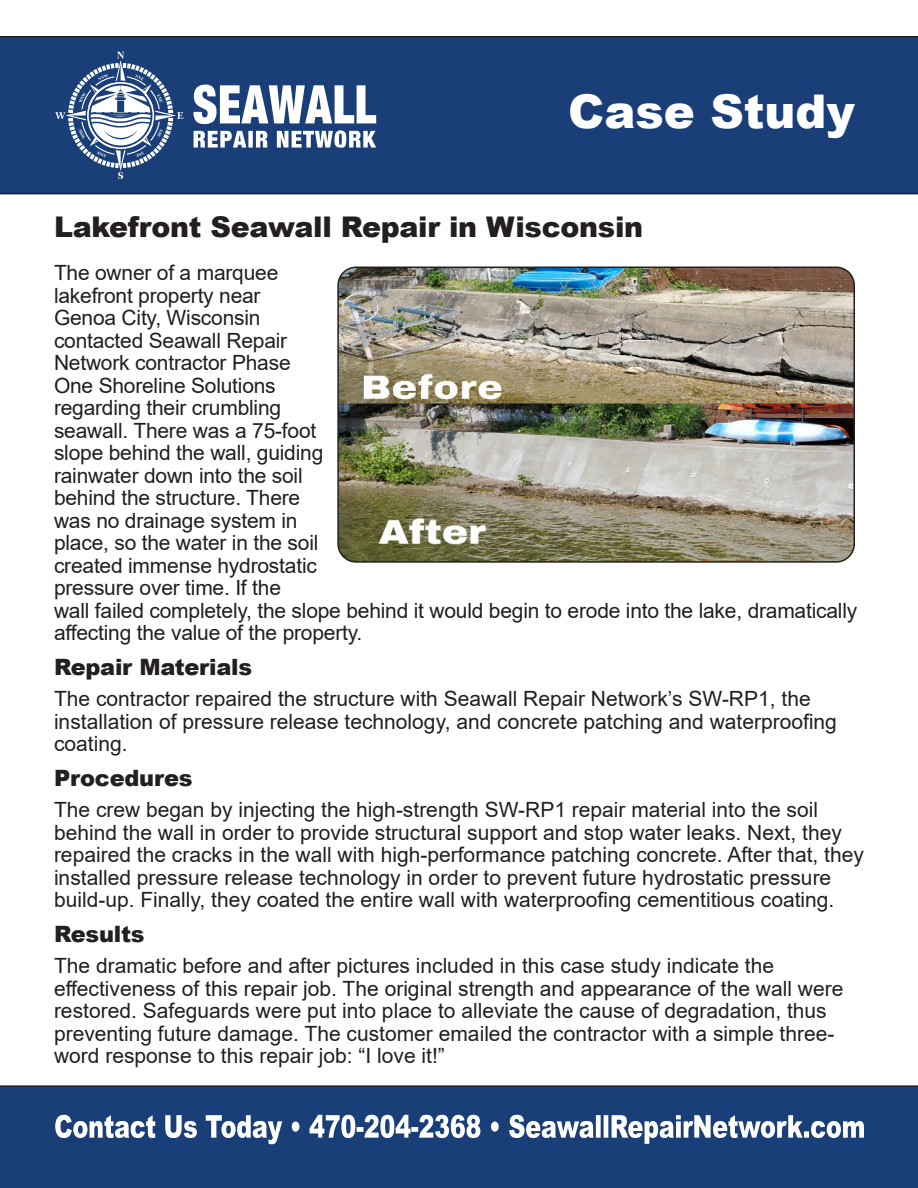
<style>
.page{position:relative;width:918px;height:1188px;background:#fff}
.page>*{position:absolute;margin:0;border:0;box-sizing:border-box;transform-origin:0 0}
.t1{font:900 46.5px "Arial";color:#fff}
.CST{font:900 28.5px "Arial";letter-spacing:-.01em;color:#231f20}
.TX{font:900 22.5px "Arial";letter-spacing:-.01em;color:#231f20}
.TX-2{font:21px/22.5px "Arial";color:#231f20}
</style>
<div class="page">
<div style="left:0;top:1085px;width:918px;height:103px;background:#1a3f78"></div>
<div style="left:0;top:36px;width:918px;height:158px;background:#1a3f78"></div>
<svg style="left:55px;top:1115px;width:809px;height:29px"></svg>
<img style="left:340px;top:267px;width:514px;height:293px">
<div style="left:337px;top:267px;width:518px;height:296px;border:2px solid #231f20;border-radius:18px"></div>
<svg style="left:194px;top:85px;width:182px;height:39px"></svg>
<svg style="left:194px;top:130px;width:182px;height:18px"></svg>
<svg style="left:55px;top:52px;width:128px;height:127px"></svg>
<p class="t1" style="left:568px;top:78px;width:288px">Case Study</p>
<p class="CST" style="left:54px;top:206px;width:591px">Lakefront Seawall Repair in Wisconsin</p>
<p class="TX-2" style="left:54px;top:262px;width:805px">The owner of a marquee<br>lakefront property near<br>Genoa City, Wisconsin<br>contacted Seawall Repair<br>Network contractor Phase<br>One Shoreline Solutions<br>regarding their crumbling<br>seawall. There was a 75-foot<br>slope behind the wall, guiding<br>rainwater down into the soil<br>behind the structure. There<br>was no drainage system in<br>place, so the water in the soil<br>created immense hydrostatic<br>pressure over time. If the<br>wall failed completely, the slope behind it would begin to erode into the lake, dramatically affecting the value of the property.</p>
<p class="TX" style="left:54px;top:650px;width:200px">Repair Materials</p>
<p class="TX-2" style="left:54px;top:688px;width:784px">The contractor repaired the structure with Seawall Repair Network’s SW-RP1, the installation of pressure release technology, and concrete patching and waterproofing coating.</p>
<p class="TX" style="left:54px;top:761px;width:140px">Procedures</p>
<p class="TX-2" style="left:54px;top:799px;width:812px">The crew began by injecting the high-strength SW-RP1 repair material into the soil behind the wall in order to provide structural support and stop water leaks. Next, they repaired the cracks in the wall with high-performance patching concrete. After that, they installed pressure release technology in order to prevent future hydrostatic pressure build-up. Finally, they coated the entire wall with waterproofing cementitious coating.</p>
<p class="TX" style="left:54px;top:917px;width:92px">Results</p>
<p class="TX-2" style="left:54px;top:955px;width:791px">The dramatic before and after pictures included in this case study indicate the effectiveness of this repair job. The original strength and appearance of the wall were restored. Safeguards were put into place to alleviate the cause of degradation, thus preventing future damage. The customer emailed the contractor with a simple three&shy;word response to this repair job: “I love it!”</p>
</div>
